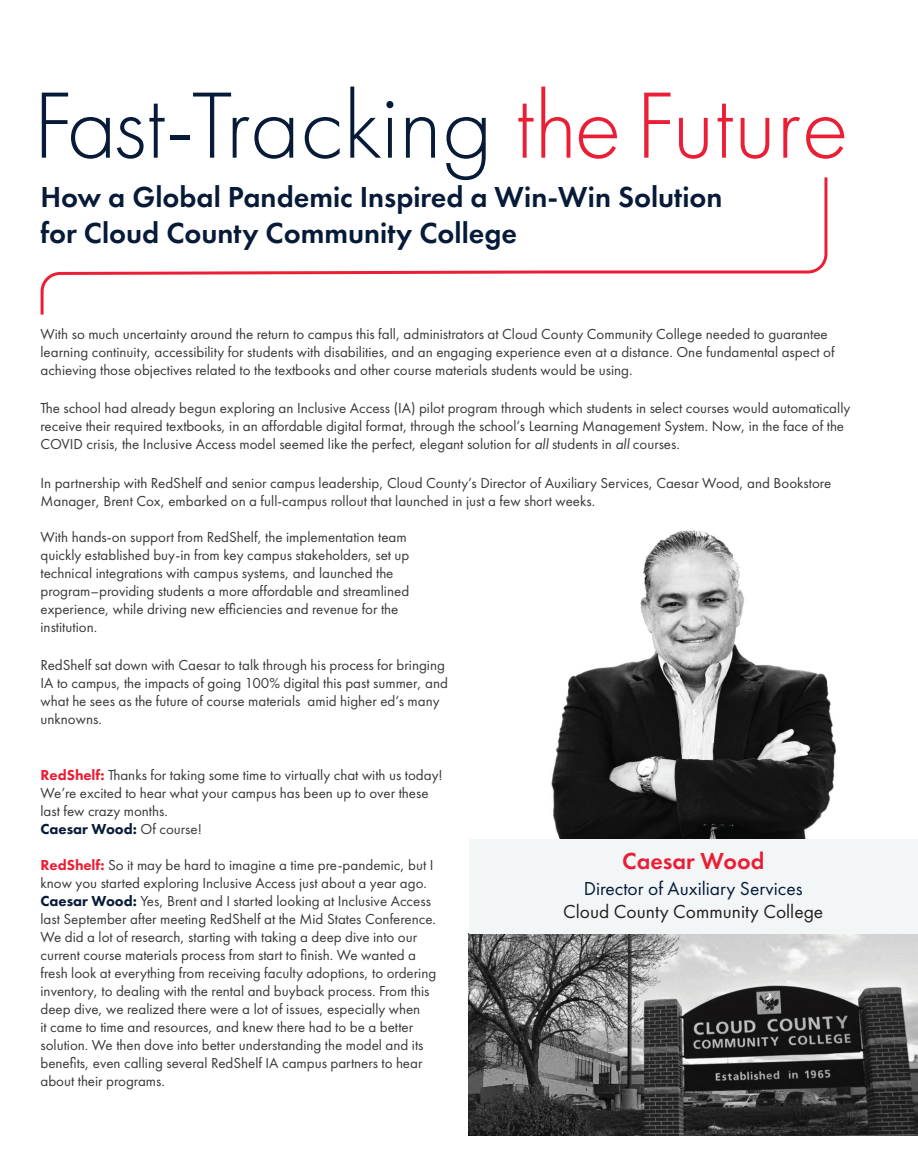
<style>
.page{position:relative;width:918px;height:1175px;background:#fff}
.page>*{position:absolute;margin:0;border:0;box-sizing:border-box;transform-origin:0 0}
.t1{font:300 97.5px "Futura PT";color:#071b39}
.t2{font:600 30px/36px "Futura PT";color:#071b39}
.t3{font:600 24px "Futura PT";color:#ea1f36}
.t4{font:19.5px "Futura PT";color:#071b39}
.t5{font:19.5px "Futura PT";color:#231f20}
.t6{font:15px/18px "Futura PT";color:#3a3838}
.s1{color:#ea1f36}
.s2{font-style:italic}
.s3{font-weight:800;color:#ea1f36}
.s4{font-weight:800;color:#071b39}
</style>
<div class="page">
<img style="left:468px;top:933px;width:450px;height:202px">
<img style="left:551px;top:530px;width:286px;height:309px">
<div style="left:469px;top:839px;width:449px;height:94px;background:#f3f6f7"></div>
<svg style="left:40px;top:177px;width:788px;height:138px"></svg>
<h1 class="t1" style="left:33px;top:70px;width:817px">Fast-Tracking <span class="s1">the Future</span></h1>
<h2 class="t2" style="left:40px;top:179px;width:684px">How a Global Pandemic Inspired a Win-Win Solution for Cloud County Community College</h2>
<p class="t6" style="left:40px;top:325px;width:796px">With so much uncertainty around the return to campus this fall, administrators at Cloud County Community College needed to guarantee learning continuity, accessibility for students with disabilities, and an engaging experience even at a distance. One fundamental aspect of achieving those objectives related to the textbooks and other course materials students would be using.</p>
<p class="t6" style="left:40px;top:399px;width:811px">The school had already begun exploring an Inclusive Access (IA) pilot program through which students in select courses would automatically receive their required textbooks, in an affordable digital format, through the school’s Learning Management System. Now, in the face of the<br>COVID crisis, the Inclusive Access model seemed like the perfect, elegant solution for <span class="s2">all</span> students in <span class="s2">all</span> courses.</p>
<p class="t6" style="left:40px;top:473px;width:792px">In partnership with RedShelf and senior campus leadership, Cloud County’s Director of Auxiliary Services, Caesar Wood, and Bookstore<br>Manager, Brent Cox, embarked on a full-campus rollout that launched in just a few short weeks.</p>
<p class="t6" style="left:40px;top:527px;width:371px">With hands-on support from RedShelf, the implementation team quickly established buy-in from key campus stakeholders, set up technical integrations with campus systems, and launched the program–providing students a more affordable and streamlined experience, while driving new efficiencies and revenue for the institution.</p>
<p class="t6" style="left:40px;top:656px;width:409px">RedShelf sat down with Caesar to talk through his process for bringing IA to campus, the impacts of going 100% digital this past summer, and what he sees as the future of course materials amid higher ed’s many unknowns.</p>
<p class="t6" style="left:40px;top:766px;width:404px"><span class="s3">RedShelf:</span> Thanks for taking some time to virtually chat with us today!<br>We’re excited to hear what your campus has been up to over these last few crazy months.<br><span class="s4">Caesar Wood:</span> Of course!</p>
<p class="t6" style="left:40px;top:856px;width:397px"><span class="s3">RedShelf:</span> So it may be hard to imagine a time pre-pandemic, but I know you started exploring Inclusive Access just about a year ago.<br><span class="s4">Caesar Wood:</span> Yes, Brent and I started looking at Inclusive Access last September after meeting RedShelf at the Mid States Conference.<br>We did a lot of research, starting with taking a deep dive into our current course materials process from start to finish. We wanted a fresh look at everything from receiving faculty adoptions, to ordering inventory, to dealing with the rental and buyback process. From this deep dive, we realized there were a lot of issues, especially when<br>it came to time and resources, and knew there had to be a better solution. We then dove into better understanding the model and its benefits, even calling several RedShelf IA campus partners to hear about their programs.</p>
<h3 class="t3" style="left:622px;top:846px;width:144px">Caesar Wood</h3>
<h3 class="t4" style="left:584px;top:877px;width:220px">Director of Auxiliary Services</h3>
<h3 class="t5" style="left:563px;top:899px;width:262px">Cloud County Community College</h3>
</div>
